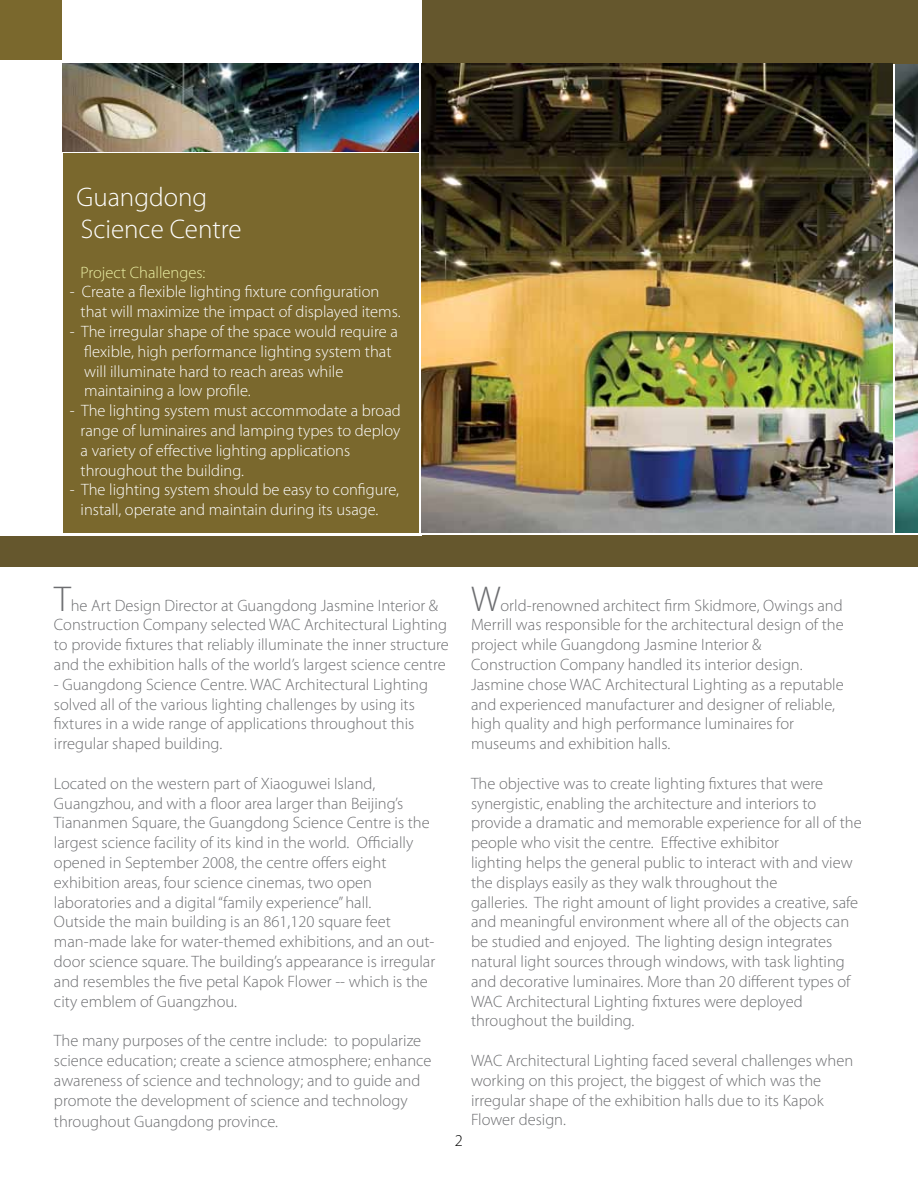
<style>
.page{position:relative;width:918px;height:1188px;background:#fff}
.page>*{position:absolute;margin:0;border:0;box-sizing:border-box;transform-origin:0 0}
.t1{font:300 27px/32.4px "Myriad Pro";color:#fff}
.t2{font:300 16.5px/19.8px "Myriad Pro";color:#6d6e71}
.t3{font:300 16.5px/19.8px "Myriad Pro";color:#fff}
.t4{font:300 16.5px "Myriad Pro";color:#ecf1a6}
.t5{font:300 16.5px "Myriad Pro";color:#000}
.s1{font-size:36px}
</style>
<div class="page">
<div style="left:0;top:0;width:918px;height:567px;background:#65572d"></div>
<div style="left:0;top:0;width:421px;height:536px;background:#fff"></div>
<div style="left:63px;top:153px;width:355px;height:379px;background:#7a682d"></div>
<div style="left:0;top:0;width:61px;height:60px;background:#7a682d"></div>
<img style="left:63px;top:63px;width:355px;height:89px">
<img style="left:422px;top:64px;width:471px;height:468px">
<img style="left:896px;top:65px;width:22px;height:467px">
<h1 class="t1" style="left:76px;top:180px;width:167px">Guangdong<br>Science Centre</h1>
<p class="t4" style="left:81px;top:262px;width:126px">Project Challenges:</p>
<p class="t3" style="left:81px;top:282px;width:321px;text-indent:-11px">- Create a flexible lighting fixture configuration that will maximize the impact of displayed items.</p>
<p class="t3" style="left:84px;top:321px;width:315px;text-indent:-14px">- The irregular shape of the space would require a flexible, high performance lighting system that will illuminate hard to reach areas while maintaining a low profile.</p>
<p class="t3" style="left:81px;top:401px;width:322px;text-indent:-11px">- The lighting system must accommodate a broad range of luminaires and lamping types to deploy a variety of effective lighting applications throughout the building.</p>
<p class="t3" style="left:70px;top:480px;width:331px;text-align:center">- The lighting system should be easy to configure, install, operate and maintain during its usage.</p>
<p class="t2" style="left:54px;top:595px;width:396px"><span class="s1">T</span>he Art Design Director at Guangdong Jasmine Interior &amp; Construction Company selected WAC Architectural Lighting to provide fixtures that reliably illuminate the inner structure and the exhibition halls of the world’s largest science centre</p>
<p class="t2" style="left:54px;top:674px;width:376px">- Guangdong Science Centre. WAC Architectural Lighting solved all of the various lighting challenges by using its fixtures in a wide range of applications throughout this irregular shaped building.</p>
<p class="t2" style="left:54px;top:773px;width:383px">Located on the western part of Xiaoguwei Island, Guangzhou, and with a floor area larger than Beijing’s Tiananmen Square, the Guangdong Science Centre is the largest science facility of its kind in the world. Officially opened in September 2008, the centre offers eight exhibition areas, four science cinemas, two open laboratories and a digital “family experience” hall.<br>Outside the main building is an 861,120 square feet man-made lake for water-themed exhibitions, and an out&shy;door science square. The building’s appearance is irregular and resembles the five petal Kapok Flower -- which is the city emblem of Guangzhou.</p>
<p class="t2" style="left:54px;top:1031px;width:379px">The many purposes of the centre include: to popularize science education; create a science atmosphere; enhance awareness of science and technology; and to guide and promote the development of science and technology</p>
<p class="t2" style="left:54px;top:1112px;width:226px">throughout Guangdong province.</p>
<p class="t5" style="left:455px;top:1131px;width:10px">2</p>
<p class="t2" style="left:471px;top:595px;width:374px"><span class="s1">W</span>orld-renowned architect firm Skidmore, Owings and Merrill was responsible for the architectural design of the project while Guangdong Jasmine Interior &amp; Construction Company handled its interior design.<br>Jasmine chose WAC Architectural Lighting as a reputable and experienced manufacturer and designer of reliable, high quality and high performance luminaires for museums and exhibition halls.</p>
<p class="t2" style="left:471px;top:773px;width:392px">The objective was to create lighting fixtures that were synergistic, enabling the architecture and interiors to provide a dramatic and memorable experience for all of the people who visit the centre. Effective exhibitor<br>lighting helps the general public to interact with and view the displays easily as they walk throughout the<br>galleries. The right amount of light provides a creative, safe and meaningful environment where all of the objects can be studied and enjoyed. The lighting design integrates natural light sources through windows, with task lighting and decorative luminaires. More than 20 different types of WAC Architectural Lighting fixtures were deployed throughout the building.</p>
<p class="t2" style="left:471px;top:1050px;width:384px">WAC Architectural Lighting faced several challenges when working on this project, the biggest of which was the irregular shape of the exhibition halls due to its Kapok Flower design.</p>
</div>
